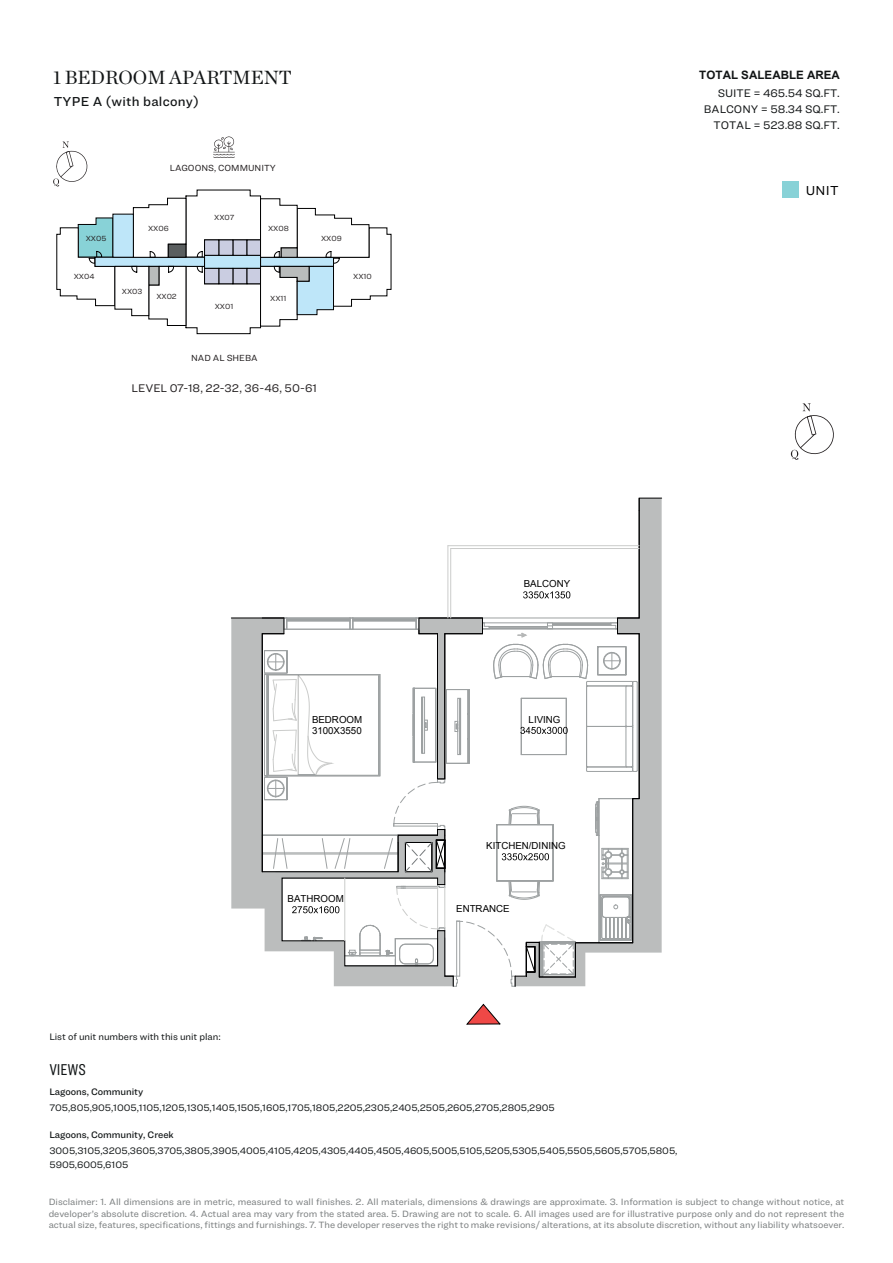
<style>
.page{position:relative;width:893px;height:1263px;background:#fff}
.page>*{position:absolute;margin:0;border:0;box-sizing:border-box;transform-origin:0 0}
.t1{font:19.5px "Chronicle Deck";color:#121516}
.t2{font:16.35px "Ringside Compressed";letter-spacing:-.005em;color:#111516}
.t3{font:500 13.5px "Ringside";letter-spacing:.02em;color:#121516}
.t4{font:13.5px "Ringside";color:#000001}
.t5{font:11.55px "Ringside";color:#231f20}
.t6{font:700 11.55px "Arial";color:#121516}
.t7{font:11.4px/15.9px "Ringside";letter-spacing:-.005em;color:#121516;text-align:right}
.t8{font:9.75px/14.7px "Ringside";letter-spacing:-.005em;color:#111516}
.t9{font:9.75px/10.9px "Arial";color:#000001}
.t10{font:500 9.75px "Ringside";letter-spacing:-.005em;color:#111516}
.t11{font:9.45px/11.4px "Ringside";color:#7a7e7f;text-align:justify}
.t12{font:9.15px "Ringside";color:#231f20}
.t13{font:7.65px "Ringside";color:#231f20}
</style>
<div class="page">
<div style="left:782px;top:182px;width:17px;height:16px;background:#88d2d7"></div>
<svg style="left:791px;top:403px;width:43px;height:57px"></svg>
<svg style="left:231px;top:545px;width:284px;height:364px"></svg>
<svg style="left:515px;top:498px;width:147px;height:455px"></svg>
<hr style="left:231px;top:618px;width:53px;height:1px;background:#000001">
<hr style="left:450px;top:548px;width:1px;height:70px;background:#cbcccb">
<hr style="left:451px;top:548px;width:188px;height:1px;background:#cbcccb">
<hr style="left:448px;top:545px;width:191px;height:1px;background:#cbcccb">
<hr style="left:448px;top:546px;width:1px;height:72px;background:#cbcccb">
<svg style="left:466px;top:1004px;width:34px;height:20px"></svg>
<svg style="left:262px;top:618px;width:377px;height:369px"></svg>
<svg style="left:523px;top:591px;width:47px;height:7px"></svg>
<svg style="left:53px;top:136px;width:338px;height:198px"></svg>
<h1 class="t1" style="left:53px;top:62px;width:240px">1 BEDROOM APARTMENT</h1>
<h3 class="t3" style="left:54px;top:92px;width:146px">TYPE A (with balcony)</h3>
<p class="t12" style="left:170px;top:162px;width:108px">LAGOONS, COMMUNITY</p>
<p class="t13" style="left:86px;top:233px;width:22px">XX05</p>
<p class="t13" style="left:74px;top:271px;width:22px">XX04</p>
<p class="t13" style="left:148px;top:223px;width:22px">XX06</p>
<p class="t13" style="left:122px;top:286px;width:22px">XX03</p>
<p class="t13" style="left:156px;top:291px;width:22px">XX02</p>
<p class="t13" style="left:214px;top:212px;width:21px">XX07</p>
<p class="t13" style="left:215px;top:301px;width:20px">XX01</p>
<p class="t13" style="left:268px;top:223px;width:22px">XX08</p>
<p class="t13" style="left:270px;top:293px;width:18px">XX11</p>
<p class="t13" style="left:321px;top:233px;width:22px">XX09</p>
<p class="t13" style="left:353px;top:271px;width:20px">XX10</p>
<p class="t12" style="left:191px;top:352px;width:68px">NAD AL SHEBA</p>
<p class="t5" style="left:132px;top:380px;width:187px">LEVEL 07-18, 22-32, 36-46, 50-61</p>
<p class="t6" style="left:699px;top:67px;width:142px">TOTAL SALEABLE AREA</p>
<p class="t7" style="left:704px;top:85px;width:137px">SUITE = 465.54 SQ.FT.<br>BALCONY = 58.34 SQ.FT.<br>TOTAL = 523.88 SQ.FT.</p>
<h3 class="t4" style="left:806px;top:180px;width:34px">UNIT</h3>
<p class="t9" style="left:524px;top:579px;width:48px">BALCONY</p>
<p class="t9" style="left:312px;top:714px;width:52px">BEDROOM<br>3100X3550</p>
<p class="t9" style="left:529px;top:714px;width:33px">LIVING</p>
<p class="t8" style="left:49px;top:1029px;width:173px">List of unit numbers with this unit plan:</p>
<h2 class="t2" style="left:49px;top:1058px;width:38px">VIEWS</h2>
<p class="t9" style="left:288px;top:893px;width:58px">BATHROOM</p>
<p class="t9" style="left:486px;top:840px;width:81px">KITCHEN/DINING</p>
<p class="t9" style="left:456px;top:904px;width:55px">ENTRANCE</p>
<p class="t10" style="left:49px;top:1085px;width:95px">Lagoons, Community</p>
<p class="t8" style="left:49px;top:1100px;width:507px">705,805,905,1005,1105,1205,1305,1405,1505,1605,1705,1805,2205,2305,2405,2505,2605,2705,2805,2905</p>
<p class="t10" style="left:49px;top:1127px;width:126px">Lagoons, Community, Creek</p>
<p class="t8" style="left:49px;top:1143px;width:629px">3005,3105,3205,3605,3705,3805,3905,4005,4105,4205,4305,4405,4505,4605,5005,5105,5205,5305,5405,5505,5605,5705,5805,<br>5905,6005,6105</p>
<p class="t11" style="left:49px;top:1196px;width:797px">Disclaimer: 1. All dimensions are in metric, measured to wall finishes. 2. All materials, dimensions &amp; drawings are approximate. 3. Information is subject to change without notice, at developer’s absolute discretion. 4. Actual area may vary from the stated area. 5. Drawing are not to scale. 6. All images used are for illustrative purpose only and do not represent the actual size, features, specifications, fittings and furnishings. 7. The developer reserves the right to make revisions/ alterations, at its absolute discretion, without any liability whatsoever.</p>
</div>
